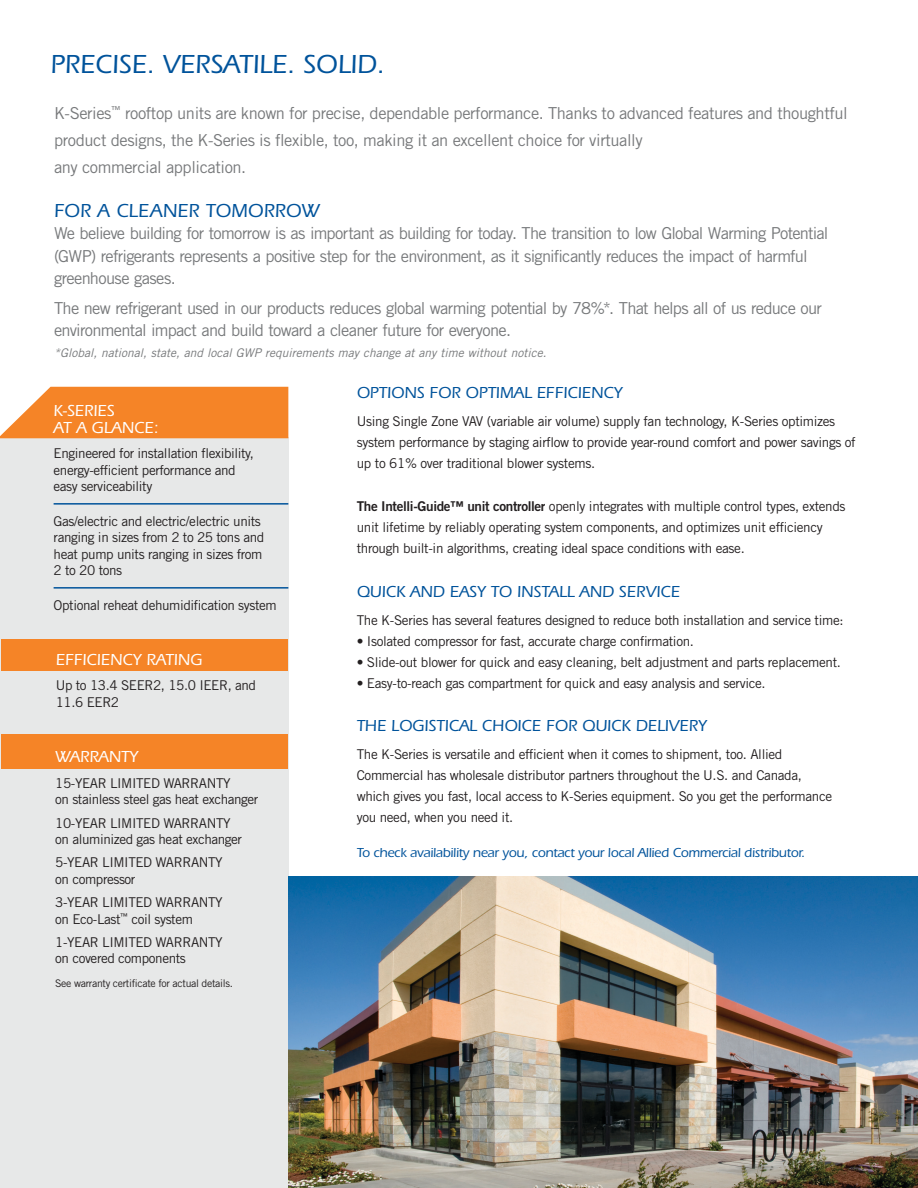
<style>
.page{position:relative;width:918px;height:1188px;background:#fff}
.page>*{position:absolute;margin:0;border:0;box-sizing:border-box;transform-origin:0 0}
.heads{font:500 27px "ITC Eras Std";color:#00539b}
.back_body_copy{font:500 19.5px "ITC Eras Std";letter-spacing:.01em;color:#00539b}
.back_body_copy-2{font:16.5px/22.5px "Trade Gothic LT Std";letter-spacing:-.045em;color:#77797b}
.intro_copy{font:16.5px/27px "Trade Gothic LT Std";letter-spacing:-.025em;color:#77797b}
.sub_subs{font:500 16.5px "ITC Eras Std";color:#00539b}
.t1{font:500 16.5px/16.5px "ITC Eras Std";color:#fff}
.body_copy{font:13.5px/21px "Trade Gothic LT Std";letter-spacing:-.025em;color:#231f20}
.quick_hits{font:13.5px/16.5px "Trade Gothic LT Std";letter-spacing:-.03em;color:#231f20}
.footnotes{font:500 13.5px "ITC Eras Std";letter-spacing:-.02em;color:#00539b}
.back_body_copy-3{font:italic 12px "Trade Gothic LT Std";color:#77797b}
.t2{font:10.5px "Trade Gothic LT Std";letter-spacing:-.03em;color:#231f20}
.s1{font-family:"Trade Gothic LT Std Bd 2"}
</style>
<div class="page">
<div style="left:0;top:438px;width:288px;height:750px;background:#e7e8e8"></div>
<svg style="left:0;top:387px;width:288px;height:51px;background:#f58e39"></svg>
<hr style="left:54px;top:503px;width:234px;height:2px;background:#00539b">
<hr style="left:54px;top:587px;width:234px;height:2px;background:#00539b">
<div style="left:2px;top:639px;width:286px;height:31px;background:#f58427"></div>
<div style="left:2px;top:734px;width:286px;height:35px;background:#f58427"></div>
<img style="left:289px;top:877px;width:629px;height:311px">
<p class="heads" style="left:51px;top:49px;width:336px">PRECISE. VERSATILE. SOLID.</p>
<p class="intro_copy" style="left:54px;top:99px;width:795px">K-Series<sup>™</sup> rooftop units are known for precise, dependable performance. Thanks to advanced features and thoughtful product designs, the K-Series is flexible, too, making it an excellent choice for virtually<br>any commercial application.</p>
<p class="back_body_copy" style="left:54px;top:199px;width:267px">FOR A CLEANER TOMORROW</p>
<p class="back_body_copy-2" style="left:54px;top:222px;width:776px">We believe building for tomorrow is as important as building for today. The transition to low Global Warming Potential (GWP) refrigerants represents a positive step for the environment, as it significantly reduces the impact of harmful greenhouse gases.</p>
<p class="back_body_copy-2" style="left:54px;top:296px;width:770px">The new refrigerant used in our products reduces global warming potential by 78%*. That helps all of us reduce our environmental impact and build toward a cleaner future for everyone.</p>
<p class="back_body_copy-3" style="left:54px;top:346px;width:494px">*Global, national, state, and local GWP requirements may change at any time without notice.</p>
<p class="t1" style="left:54px;top:403px;width:107px">K-SERIES<br>AT A GLANCE:</p>
<p class="quick_hits" style="left:54px;top:445px;width:202px">Engineered for installation flexibility, energy-efficient performance and easy serviceability</p>
<p class="quick_hits" style="left:54px;top:512px;width:212px">Gas/electric and electric/electric units ranging in sizes from 2 to 25 tons and heat pump units ranging in sizes from<br>2 to 20 tons</p>
<p class="quick_hits" style="left:54px;top:596px;width:225px">Optional reheat dehumidification system</p>
<p class="t1" style="left:56px;top:651px;width:148px">EFFICIENCY RATING</p>
<p class="quick_hits" style="left:56px;top:677px;width:202px">Up to 13.4 SEER2, 15.0 IEER, and<br>11.6 EER2</p>
<p class="t1" style="left:55px;top:749px;width:84px">WARRANTY</p>
<p class="body_copy" style="left:55px;top:775px;width:205px;line-height:16.5px">15-YEAR LIMITED WARRANTY<br>on stainless steel gas heat exchanger</p>
<p class="body_copy" style="left:55px;top:814px;width:188px;line-height:16.5px">10-YEAR LIMITED WARRANTY on aluminized gas heat exchanger</p>
<p class="body_copy" style="left:55px;top:854px;width:169px;line-height:16.5px">5-YEAR LIMITED WARRANTY on compressor</p>
<p class="body_copy" style="left:55px;top:894px;width:169px;line-height:16.5px">3-YEAR LIMITED WARRANTY on Eco-Last<sup>™</sup> coil system</p>
<p class="body_copy" style="left:55px;top:934px;width:169px;line-height:16.5px">1-YEAR LIMITED WARRANTY on covered components</p>
<p class="t2" style="left:55px;top:976px;width:179px">See warranty certificate for actual details.</p>
<p class="sub_subs" style="left:357px;top:383px;width:267px">OPTIONS FOR OPTIMAL EFFICIENCY</p>
<p class="body_copy" style="left:357px;top:410px;width:501px">Using Single Zone VAV (variable air volume) supply fan technology, K-Series optimizes system performance by staging airflow to provide year-round comfort and power savings of up to 61% over traditional blower systems.</p>
<p class="body_copy" style="left:357px;top:496px;width:490px"><span class="s1">The Intelli-Guide™ unit controller</span> openly integrates with multiple control types, extends unit lifetime by reliably operating system components, and optimizes unit efficiency through built-in algorithms, creating ideal space conditions with ease.</p>
<p class="sub_subs" style="left:357px;top:582px;width:325px">QUICK AND EASY TO INSTALL AND SERVICE</p>
<p class="body_copy" style="left:357px;top:609px;width:488px">The K-Series has several features designed to reduce both installation and service time:</p>
<p class="body_copy" style="left:357px;top:630px;width:339px">• Isolated compressor for fast, accurate charge confirmation.</p>
<p class="body_copy" style="left:357px;top:651px;width:486px">• Slide-out blower for quick and easy cleaning, belt adjustment and parts replacement.</p>
<p class="body_copy" style="left:357px;top:672px;width:411px">• Easy-to-reach gas compartment for quick and easy analysis and service.</p>
<p class="sub_subs" style="left:357px;top:716px;width:352px">THE LOGISTICAL CHOICE FOR QUICK DELIVERY</p>
<p class="body_copy" style="left:357px;top:743px;width:477px">The K-Series is versatile and efficient when it comes to shipment, too. Allied Commercial has wholesale distributor partners throughout the U.S. and Canada, which gives you fast, local access to K-Series equipment. So you get the performance you need, when you need it.</p>
<p class="footnotes" style="left:357px;top:845px;width:450px">To check availability near you, contact your local Allied Commercial distributor.</p>
</div>
